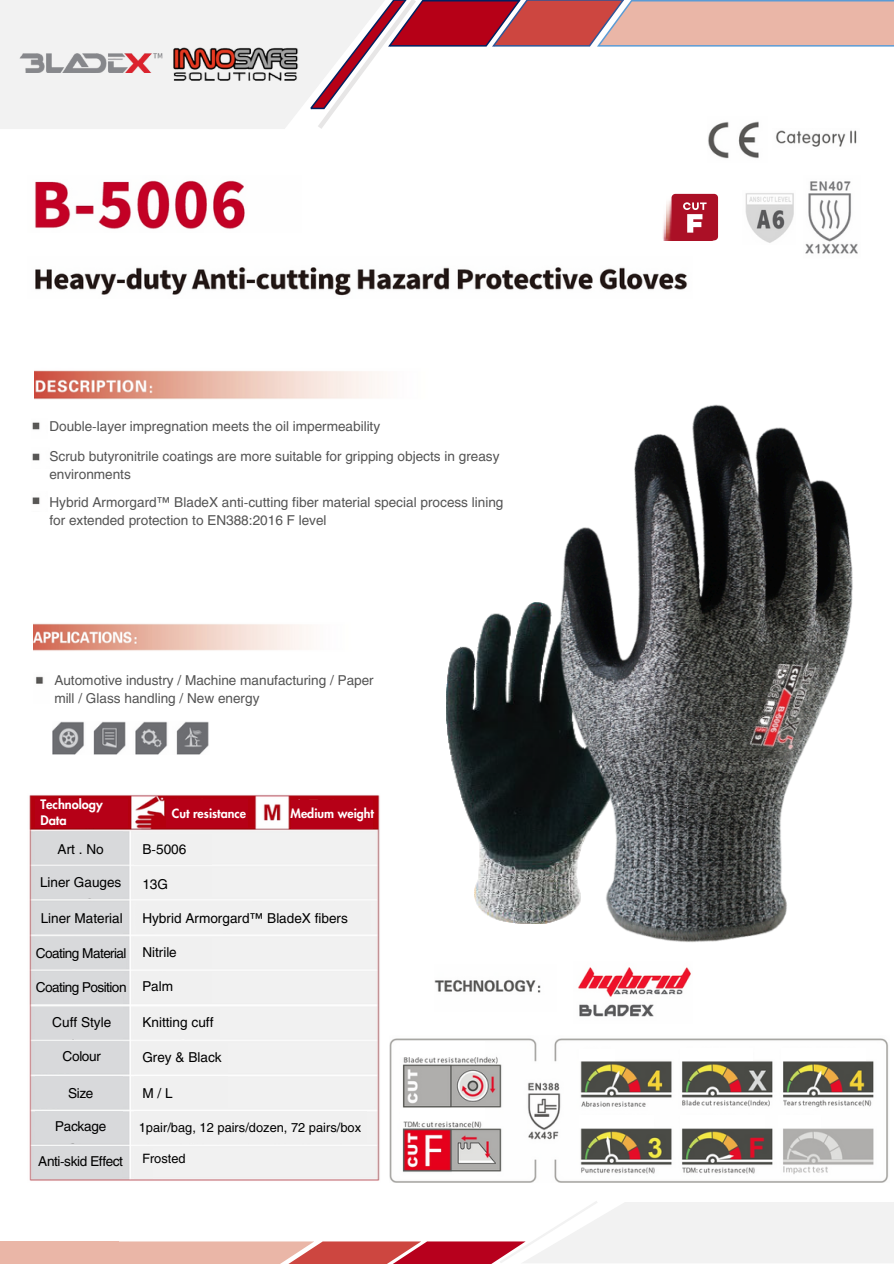
<style>
.page{position:relative;width:894px;height:1264px;background:#fff}
.page>*{position:absolute;margin:0;border:0;box-sizing:border-box;transform-origin:0 0}
.t1{font:13.5px/18px "Helios";color:#545454}
.t2{font:13.5px "Helios";color:#000}
.t3{font:13.5px "Helios";letter-spacing:-.04em;color:#000}
.t4{font:13.5px "Helios";letter-spacing:-.03em;color:#000}
.t5{font:13.5px "Helios";letter-spacing:-.025em;color:#000}
.t6{font:12.75px "Helios";color:#000}
.t7{font:800 12.75px/16px "Futura LT Pro";color:#fff}
.t8{font:800 12.45px "Futura LT Pro";color:#fff}
</style>
<div class="page">
<img style="left:32px;top:422px;width:8px;height:8px">
<img style="left:32px;top:453px;width:8px;height:8px">
<img style="left:32px;top:497px;width:8px;height:8px">
<img style="left:708px;top:134px;width:51px;height:25px">
<img style="left:776px;top:134px;width:81px;height:13px">
<img style="left:36px;top:676px;width:8px;height:8px">
<img style="left:434px;top:979px;width:107px;height:14px">
<div style="left:0;top:1241px;width:314px;height:22px;background:#eab6a7"></div>
<svg style="left:255px;top:1241px;width:105px;height:22px"></svg>
<svg style="left:360px;top:1241px;width:137px;height:22px;background:#c22636"></svg>
<svg style="left:497px;top:1201px;width:396px;height:62px"></svg>
<div style="left:0;top:0;width:308px;height:129px;background:#f2f2f2"></div>
<svg style="left:308px;top:0;width:585px;height:134px"></svg>
<img style="left:166px;top:40px;width:135px;height:46px">
<img style="left:34px;top:370px;width:346px;height:29px">
<img style="left:34px;top:623px;width:275px;height:28px">
<img style="left:29px;top:795px;width:351px;height:386px">
<div style="left:291px;top:800px;width:82px;height:28px;background:#b60017"></div>
<div style="left:166px;top:799px;width:82px;height:28px;background:#b60017"></div>
<div style="left:35px;top:799px;width:93px;height:28px;background:#b60017"></div>
<div style="left:35px;top:831px;width:88px;height:32px;background:#d8d9db"></div>
<div style="left:35px;top:866px;width:88px;height:32px;background:#d8d9db"></div>
<div style="left:35px;top:901px;width:88px;height:32px;background:#d8d9db"></div>
<div style="left:35px;top:937px;width:90px;height:31px;background:#d8d9db"></div>
<div style="left:35px;top:972px;width:88px;height:32px;background:#d8d9db"></div>
<div style="left:35px;top:1007px;width:88px;height:32px;background:#d8d9db"></div>
<div style="left:35px;top:1040px;width:88px;height:32px;background:#d8d9db"></div>
<div style="left:36px;top:1076px;width:87px;height:31px;background:#d8d9db"></div>
<div style="left:35px;top:1111px;width:88px;height:32px;background:#d8d9db"></div>
<div style="left:34px;top:1146px;width:88px;height:32px;background:#d8d9db"></div>
<div style="left:134px;top:834px;width:78px;height:31px;background:#f0f0f0"></div>
<div style="left:134px;top:867px;width:78px;height:30px;background:#f0f0f0"></div>
<div style="left:136px;top:902px;width:234px;height:30px;background:#f0f0f0"></div>
<div style="left:134px;top:937px;width:78px;height:30px;background:#f0f0f0"></div>
<div style="left:134px;top:972px;width:78px;height:31px;background:#f0f0f0"></div>
<div style="left:134px;top:1007px;width:86px;height:32px;background:#f0f0f0"></div>
<div style="left:134px;top:1041px;width:93px;height:32px;background:#f0f0f0"></div>
<div style="left:134px;top:1076px;width:93px;height:31px;background:#f0f0f0"></div>
<div style="left:134px;top:1111px;width:232px;height:32px;background:#f0f0f0"></div>
<div style="left:134px;top:1146px;width:18px;height:32px;background:#f0f0f0"></div>
<img style="left:20px;top:53px;width:143px;height:19px">
<img style="left:578px;top:967px;width:113px;height:50px">
<img style="left:389px;top:1038px;width:499px;height:144px">
<div style="left:400px;top:1041px;width:85px;height:15px;background:#fff"></div>
<div style="left:400px;top:1107px;width:85px;height:13px;background:#fff"></div>
<div style="left:579px;top:1049px;width:35px;height:11px;background:#fff"></div>
<div style="left:579px;top:1114px;width:75px;height:13px;background:#fff"></div>
<div style="left:680px;top:1047px;width:72px;height:13px;background:#fff"></div>
<div style="left:680px;top:1114px;width:84px;height:13px;background:#fff"></div>
<div style="left:780px;top:1047px;width:85px;height:13px;background:#fff"></div>
<div style="left:777px;top:1114px;width:43px;height:13px;background:#fff"></div>
<img style="left:35px;top:180px;width:210px;height:49px">
<img style="left:35px;top:267px;width:653px;height:29px">
<img style="left:805px;top:181px;width:53px;height:73px">
<img style="left:745px;top:193px;width:49px;height:50px">
<svg style="left:663px;top:193px;width:56px;height:48px"></svg>
<img style="left:663px;top:195px;width:3px;height:45px">
<img style="left:666px;top:195px;width:1px;height:45px">
<img style="left:667px;top:195px;width:6px;height:45px">
<div style="left:671px;top:194px;width:46px;height:46px;background:#ab1026;border-radius:4px"></div>
<svg style="left:683px;top:202px;width:23px;height:31px"></svg>
<img style="left:52px;top:721px;width:157px;height:33px">
<img style="left:446px;top:602px;width:99px;height:321px">
<img style="left:545px;top:404px;width:308px;height:538px">
<p class="t1" style="left:49px;top:416px;width:332px">Double-layer impregnation meets the oil impermeability</p>
<p class="t1" style="left:49px;top:447px;width:451px">Scrub butyronitrile coatings are more suitable for gripping objects in greasy environments</p>
<p class="t1" style="left:49px;top:492px;width:455px">Hybrid Armorgard™ BladeX anti-cutting fiber material special process lining for extended protection to EN388:2016 F level</p>
<p class="t1" style="left:54px;top:671px;width:321px">Automotive industry / Machine manufacturing / Paper mill / Glass handling / New energy</p>
<p class="t7" style="left:40px;top:797px;width:64px">Technology<br>Data</p>
<p class="t8" style="left:172px;top:807px;width:75px">Cut resistance</p>
<p class="t8" style="left:290px;top:807px;width:85px">Medium weight</p>
<p class="t2" style="left:58px;top:840px;width:48px">Art . No</p>
<p class="t2" style="left:40px;top:873px;width:83px">Liner Gauges</p>
<p class="t2" style="left:41px;top:909px;width:83px">Liner Material</p>
<p class="t3" style="left:36px;top:944px;width:92px">Coating Material</p>
<p class="t2" style="left:142px;top:840px;width:46px">B-5006</p>
<p class="t2" style="left:142px;top:875px;width:27px">13G</p>
<p class="t2" style="left:142px;top:909px;width:207px">Hybrid Armorgard™ BladeX fibers</p>
<p class="t2" style="left:142px;top:943px;width:36px">Nitrile</p>
<p class="t2" style="left:142px;top:977px;width:32px">Palm</p>
<p class="t2" style="left:142px;top:1013px;width:73px">Knitting cuff</p>
<h2 class="t2" style="left:142px;top:1048px;width:81px">Grey &amp; Black</h2>
<h1 class="t2" style="left:142px;top:1084px;width:32px">M/L</h1>
<h1 class="t6" style="left:139px;top:1119px;width:224px">1pair/bag, 12 pairs/dozen, 72 pairs/box</h1>
<p class="t6" style="left:142px;top:1150px;width:45px">Frosted</p>
<p class="t3" style="left:36px;top:978px;width:92px">Coating Position</p>
<p class="t2" style="left:52px;top:1013px;width:60px">Cuff Style</p>
<h2 class="t2" style="left:63px;top:1048px;width:40px">Colour</h2>
<p class="t2" style="left:68px;top:1084px;width:27px">Size</p>
<p class="t5" style="left:55px;top:1117px;width:52px">Package</p>
<p class="t4" style="left:38px;top:1152px;width:86px">Anti-skid Effect</p>
</div>
